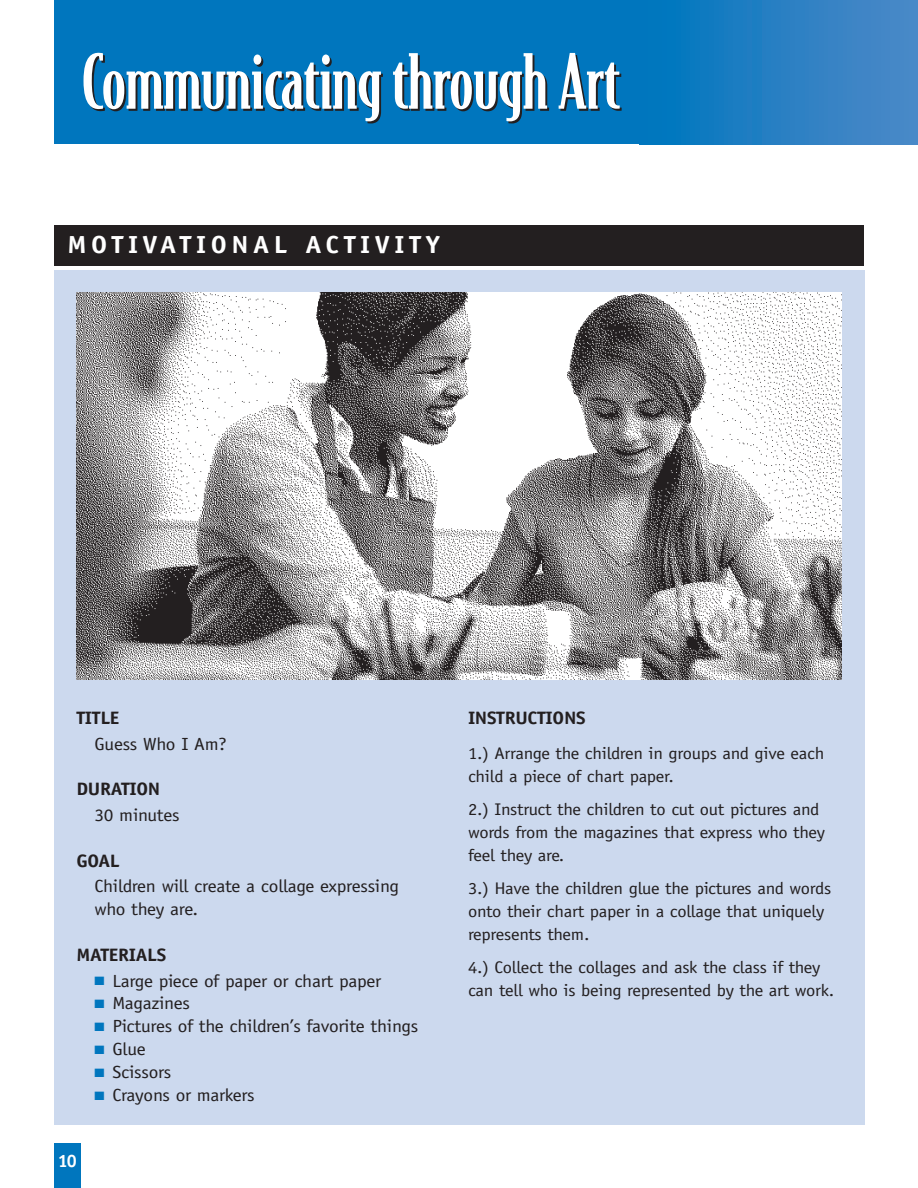
<style>
.page{position:relative;width:918px;height:1188px;background:#fff}
.page>*{position:absolute;margin:0;border:0;box-sizing:border-box;transform-origin:0 0}
.t1{font:500 72px "Bodega Serif";letter-spacing:-.01em;color:#fff}
.t2{font:700 24.75px "Officina Sans";letter-spacing:.165em;color:#fff;scale:1.1 1}
.t3{font:700 18px "Officina Sans";letter-spacing:-.015em;color:#231f20;scale:1.1 1}
.t4{font:700 18px "Officina Sans";color:#fff}
.t5{font:17.7px/23px "Officina Sans";letter-spacing:-.015em;color:#231f20;scale:1.1 1}
.t6{font:16.8px/23px "Officina Sans";letter-spacing:-.015em;color:#231f20;scale:1.1 1}
.s1{color:#0076be}
</style>
<div class="page">
<div style="left:54px;top:0;width:594px;height:144px;background:#0076be"></div>
<div style="left:54px;top:270px;width:810px;height:855px;background:#ccd9ee"></div>
<div style="left:54px;top:225px;width:810px;height:41px;background:#231f20"></div>
<div style="left:54px;top:1143px;width:27px;height:45px;background:#0076be"></div>
<div style="left:639px;top:0;width:279px;height:144px;background:linear-gradient(to right,#0076be,#4f89c8)"></div>
<img style="left:76px;top:292px;width:766px;height:387px">
<h1 class="t1" style="left:81px;top:42px;width:540px">CommunicatingthroughArt</h1>
<h2 class="t2" style="left:68px;top:236px;width:340px">MOTIVATIONAL ACTIVITY</h2>
<p class="t3" style="left:76px;top:711px;width:41px">TITLE</p>
<p class="t5" style="left:94px;top:734px;width:122px">Guess Who I Am?</p>
<p class="t3" style="left:76px;top:782px;width:78px">DURATION</p>
<p class="t5" style="left:94px;top:805px;width:79px">30 minutes</p>
<p class="t3" style="left:76px;top:854px;width:41px">GOAL</p>
<p class="t5" style="left:94px;top:876px;width:278px">Children will create a collage expressing who they are.</p>
<p class="t3" style="left:76px;top:948px;width:83px">MATERIALS</p>
<p class="t5" style="left:94px;top:970px;width:262px"><span class="s1">■</span> Large piece of paper or chart paper</p>
<p class="t5" style="left:94px;top:993px;width:88px"><span class="s1">■</span> Magazines</p>
<p class="t5" style="left:94px;top:1016px;width:296px"><span class="s1">■</span> Pictures of the children’s favorite things</p>
<p class="t5" style="left:94px;top:1039px;width:48px"><span class="s1">■</span> Glue</p>
<p class="t5" style="left:94px;top:1062px;width:72px"><span class="s1">■</span> Scissors</p>
<p class="t5" style="left:94px;top:1085px;width:147px"><span class="s1">■</span> Crayons or markers</p>
<p class="t4" style="left:58px;top:1154px;width:21px">10</p>
<p class="t3" style="left:468px;top:711px;width:108px">INSTRUCTIONS</p>
<p class="t6" style="left:468px;top:743px;width:326px">1.) Arrange the children in groups and give each child a piece of chart paper.</p>
<p class="t6" style="left:468px;top:799px;width:326px">2.) Instruct the children to cut out pictures and words from the magazines that express who they feel they are.</p>
<p class="t6" style="left:468px;top:878px;width:332px">3.) Have the children glue the pictures and words onto their chart paper in a collage that uniquely represents them.</p>
<p class="t6" style="left:468px;top:958px;width:335px">4.) Collect the collages and ask the class if they can tell who is being represented by the art work.</p>
</div>
